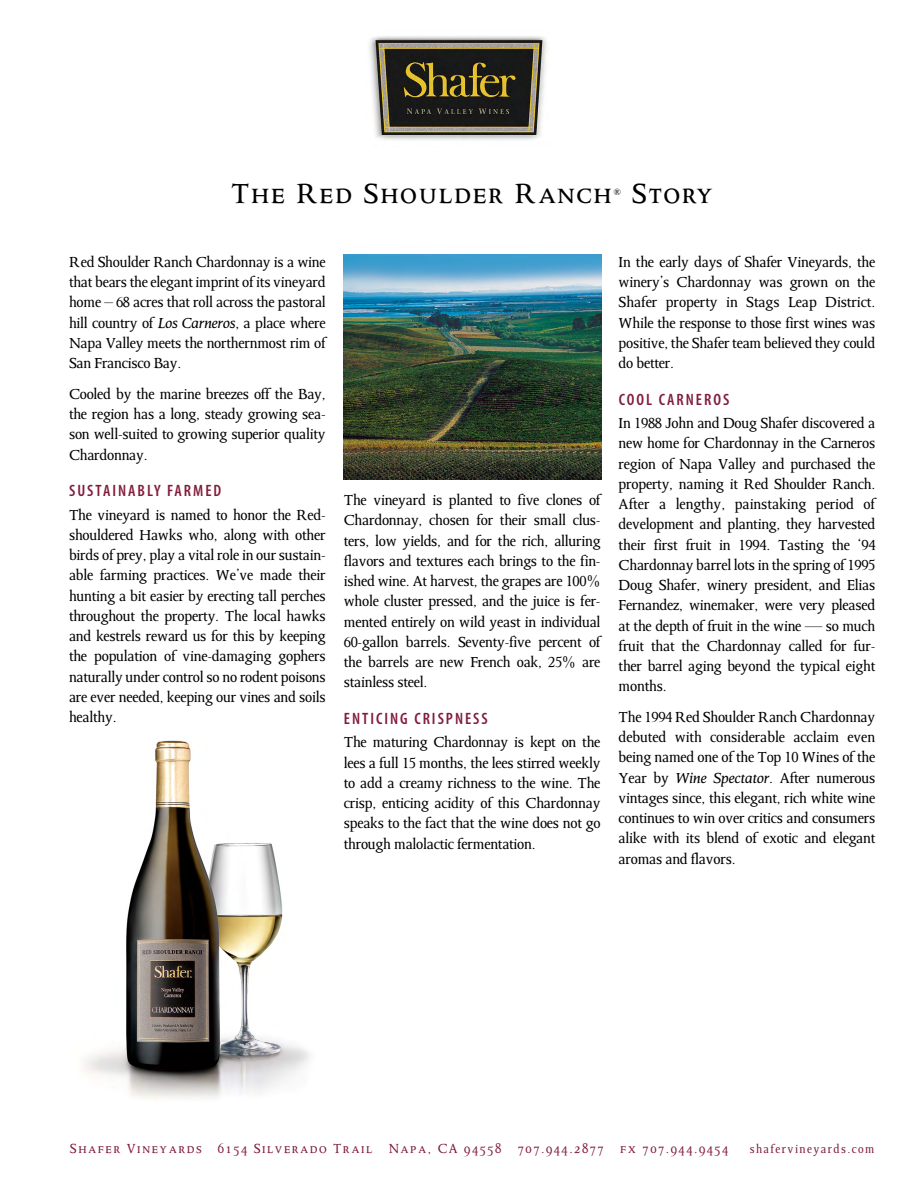
<style>
.page{position:relative;width:918px;height:1188px;background:#fff}
.page>*{position:absolute;margin:0;border:0;box-sizing:border-box;transform-origin:0 0}
.Headline{font:31.5px "Octavian MT SC";letter-spacing:.05em;color:#000;scale:1.05 1}
.Body_Copy{font:16.5px/20.2px "Octavian";letter-spacing:-.015em;color:#000;text-align:justify;scale:1.04 1}
.Subhead{font:600 condensed 16.5px "Myriad Pro";letter-spacing:.12em;color:#811d3b}
.Footer_1{font:15px "Octavian MT SC";letter-spacing:.1em;color:#811d3b}
.Footer_1-2{font:13.5px "Octavian";letter-spacing:.1em;color:#811d3b}
.Headline-2{font:10.5px "Octavian MT SC";color:#000;scale:1.05 1}
.s1{font-style:italic}
</style>
<div class="page">
<img style="left:369px;top:36px;width:179px;height:104px">
<img style="left:343px;top:254px;width:258px;height:225px">
<img style="left:84px;top:740px;width:226px;height:359px">
<p class="Headline" style="left:231px;top:177px;width:364px">The Red Shoulder Ranch</p>
<p class="Headline-2" style="left:614px;top:187px;width:9px">®</p>
<p class="Headline" style="left:632px;top:177px;width:79px">Story</p>
<p class="Body_Copy" style="left:69px;top:252px;width:248px">Red Shoulder Ranch Chardonnay is a wine that bears the elegant imprint of its vineyard home – 68 acres that roll across the pastoral hill country of <span class="s1">Los Carneros</span>, a place where Napa Valley meets the northernmost rim of San Francisco Bay.</p>
<p class="Body_Copy" style="left:69px;top:384px;width:248px">Cooled by the marine breezes off the Bay, the region has a long, steady growing sea&shy;son well-suited to growing superior quality Chardonnay.</p>
<h1 class="Subhead" style="left:69px;top:481px;width:154px">SUSTAINABLY FARMED</h1>
<p class="Body_Copy" style="left:69px;top:505px;width:248px">The vineyard is named to honor the Red&shy;shouldered Hawks who, along with other birds of prey, play a vital role in our sustain&shy;able farming practices. We’ve made their hunting a bit easier by erecting tall perches throughout the property. The local hawks and kestrels reward us for this by keeping the population of vine-damaging gophers naturally under control so no rodent poisons are ever needed, keeping our vines and soils healthy.</p>
<p class="Body_Copy" style="left:344px;top:490px;width:248px">The vineyard is planted to five clones of Chardonnay, chosen for their small clus&shy;ters, low yields, and for the rich, alluring flavors and textures each brings to the fin&shy;ished wine. At harvest, the grapes are 100% whole cluster pressed, and the juice is fer&shy;mented entirely on wild yeast in individual 60-gallon barrels. Seventy-five percent of the barrels are new French oak, 25% are stainless steel.</p>
<h1 class="Subhead" style="left:344px;top:708px;width:145px">ENTICING CRISPNESS</h1>
<p class="Body_Copy" style="left:344px;top:732px;width:248px">The maturing Chardonnay is kept on the lees a full 15 months, the lees stirred weekly to add a creamy richness to the wine. The crisp, enticing acidity of this Chardonnay speaks to the fact that the wine does not go through malolactic fermentation.</p>
<p class="Body_Copy" style="left:619px;top:252px;width:248px">In the early days of Shafer Vineyards, the winery’s Chardonnay was grown on the Shafer property in Stags Leap District.<br>While the response to those first wines was positive, the Shafer team believed they could do better.</p>
<h1 class="Subhead" style="left:619px;top:389px;width:112px">COOL CARNEROS</h1>
<p class="Body_Copy" style="left:619px;top:413px;width:249px">In 1988 John and Doug Shafer discovered a new home for Chardonnay in the Carneros region of Napa Valley and purchased the property, naming it Red Shoulder Ranch.<br>After a lengthy, painstaking period of development and planting, they harvested their first fruit in 1994. Tasting the ‘94<br>Chardonnay barrel lots in the spring of 1995<br>Doug Shafer, winery president, and Elias Fernandez, winemaker, were very pleased at the depth of fruit in the wine — so much fruit that the Chardonnay called for fur&shy;ther barrel aging beyond the typical eight months.</p>
<p class="Body_Copy" style="left:619px;top:707px;width:248px">The 1994 Red Shoulder Ranch Chardonnay debuted with considerable acclaim even being named one of the Top 10 Wines of the Year by <span class="s1">Wine Spectator</span>. After numerous vintages since, this elegant, rich white wine continues to win over critics and consumers alike with its blend of exotic and elegant aromas and flavors.</p>
<h2 class="Footer_1" style="left:70px;top:1140px;width:660px">Shafer Vineyards 6154 Silverado Trail Napa, CA 94558 707.944.2877 fx 707.944.9454</h2>
<h2 class="Footer_1-2" style="left:750px;top:1141px;width:126px">shafervineyards.com</h2>
</div>
